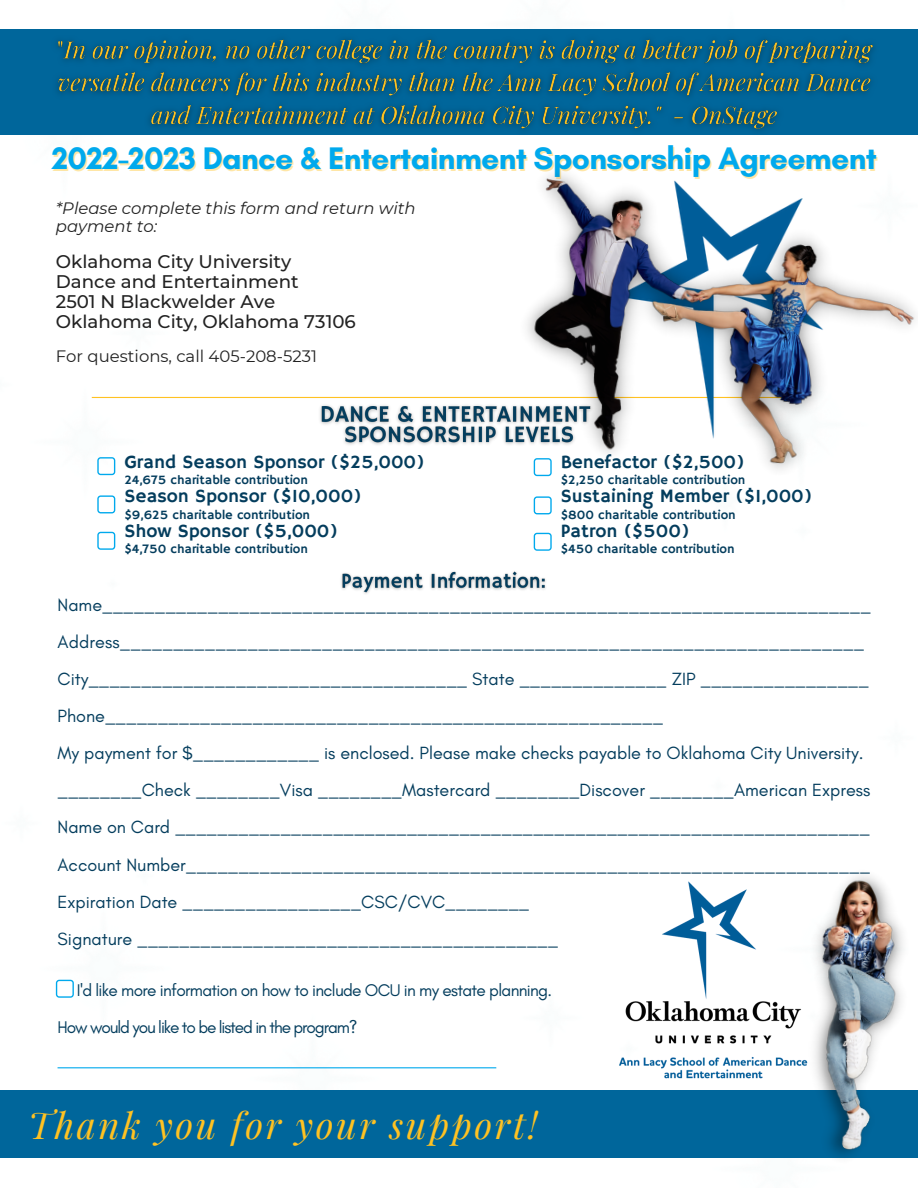
<style>
.page{position:relative;width:918px;height:1188px;background:#fff}
.page>*{position:absolute;margin:0;border:0;box-sizing:border-box;transform-origin:0 0}
.t1{font:italic 36.45px "Playfair Display";letter-spacing:.07em;color:#ffc222}
.t2{font:700 31.8px "Glacial Indifference";letter-spacing:-.02em;color:#00a9ed}
.t3{font:18.9px "Hammersmith One";color:#043d5d}
.t4{font:500 18.3px/20.2px "Montserrat";color:#222}
.t5{font:18px/37.2px "Glacial Indifference";color:#043d5d}
.t6{font:17.25px "Glacial Indifference";letter-spacing:-.04em;color:#043d5d}
.t7{font:17.25px "Glacial Indifference";letter-spacing:-.065em;color:#043d5d}
.t8{font:italic 16.5px/18px "Montserrat";color:#222}
.t9{font:16.5px "Montserrat";color:#222}
.t10{font:12.9px "Hammersmith One";color:#043d5d}
</style>
<div class="page">
<div style="left:0;top:1090px;width:918px;height:67px;background:#00669b"></div>
<div style="left:0;top:29px;width:918px;height:105px;background:#00669b"></div>
<hr style="left:92px;top:397px;width:704px;height:1px;background:#ffc222">
<svg style="left:97px;top:457px;width:18px;height:18px"></svg>
<svg style="left:97px;top:495px;width:18px;height:18px"></svg>
<svg style="left:97px;top:532px;width:18px;height:18px"></svg>
<svg style="left:56px;top:980px;width:18px;height:18px"></svg>
<svg style="left:534px;top:496px;width:18px;height:18px"></svg>
<svg style="left:534px;top:533px;width:18px;height:18px"></svg>
<hr style="left:58px;top:1067px;width:438px;height:1px;background:#00a9ed">
<img style="left:313px;top:396px;width:200px;height:49px">
<img style="left:513px;top:173px;width:402px;height:304px">
<img style="left:796px;top:875px;width:122px;height:283px">
<img style="left:619px;top:877px;width:196px;height:205px">
<img style="left:45px;top:39px;width:840px;height:96px">
<img style="left:341px;top:571px;width:205px;height:23px">
<h2 class="t2" style="left:52px;top:139px;width:827px">2022-2023 Dance &amp; Entertainment Sponsorship Agreement</h2>
<p class="t8" style="left:56px;top:199px;width:361px">*Please complete this form and return with payment to:</p>
<p class="t4" style="left:56px;top:251px;width:301px">Oklahoma City University<br>Dance and Entertainment<br>2501 N Blackwelder Ave<br>Oklahoma City, Oklahoma 73106</p>
<p class="t9" style="left:56px;top:346px;width:263px">For questions, call 405-208-5231</p>
<p class="t3" style="left:124px;top:451px;width:302px">Grand Season Sponsor ($25,000)</p>
<p class="t10" style="left:124px;top:473px;width:185px">24,675 charitable contribution</p>
<p class="t3" style="left:124px;top:485px;width:239px">Season Sponsor ($10,000)</p>
<p class="t10" style="left:124px;top:507px;width:187px">$9,625 charitable contribution</p>
<p class="t3" style="left:124px;top:520px;width:215px">Show Sponsor ($5,000)</p>
<p class="t10" style="left:124px;top:541px;width:185px">$4,750 charitable contribution</p>
<p class="t3" style="left:561px;top:451px;width:186px">Benefactor ($2,500)</p>
<p class="t10" style="left:561px;top:473px;width:186px">$2,250 charitable contribution</p>
<p class="t3" style="left:561px;top:485px;width:253px">Sustaining Member ($1,000)</p>
<p class="t10" style="left:561px;top:507px;width:177px">$800 charitable contribution</p>
<p class="t3" style="left:561px;top:520px;width:130px">Patron ($500)</p>
<p class="t10" style="left:561px;top:541px;width:175px">$450 charitable contribution</p>
<p class="t5" style="left:58px;top:586px;width:815px">Name_________________________________________________________________________ Address______________________________________________________________________ City____________________________________ State ______________ ZIP ________________ Phone_____________________________________________________<br>My payment for $____________ is enclosed. Please make checks payable to Oklahoma City University. ________Check ________Visa ________Mastercard ________Discover ________American Express Name on Card __________________________________________________________________ Account Number_________________________________________________________________ Expiration Date _________________CSC/CVC________<br>Signature ________________________________________</p>
<p class="t6" style="left:77px;top:980px;width:477px">I'd like more information on how to include OCU in my estate planning.</p>
<p class="t7" style="left:58px;top:1017px;width:301px">How would you like to be listed in the program?</p>
<h1 class="t1" style="left:28px;top:1099px;width:511px">Thank you for your support!</h1>
</div>
